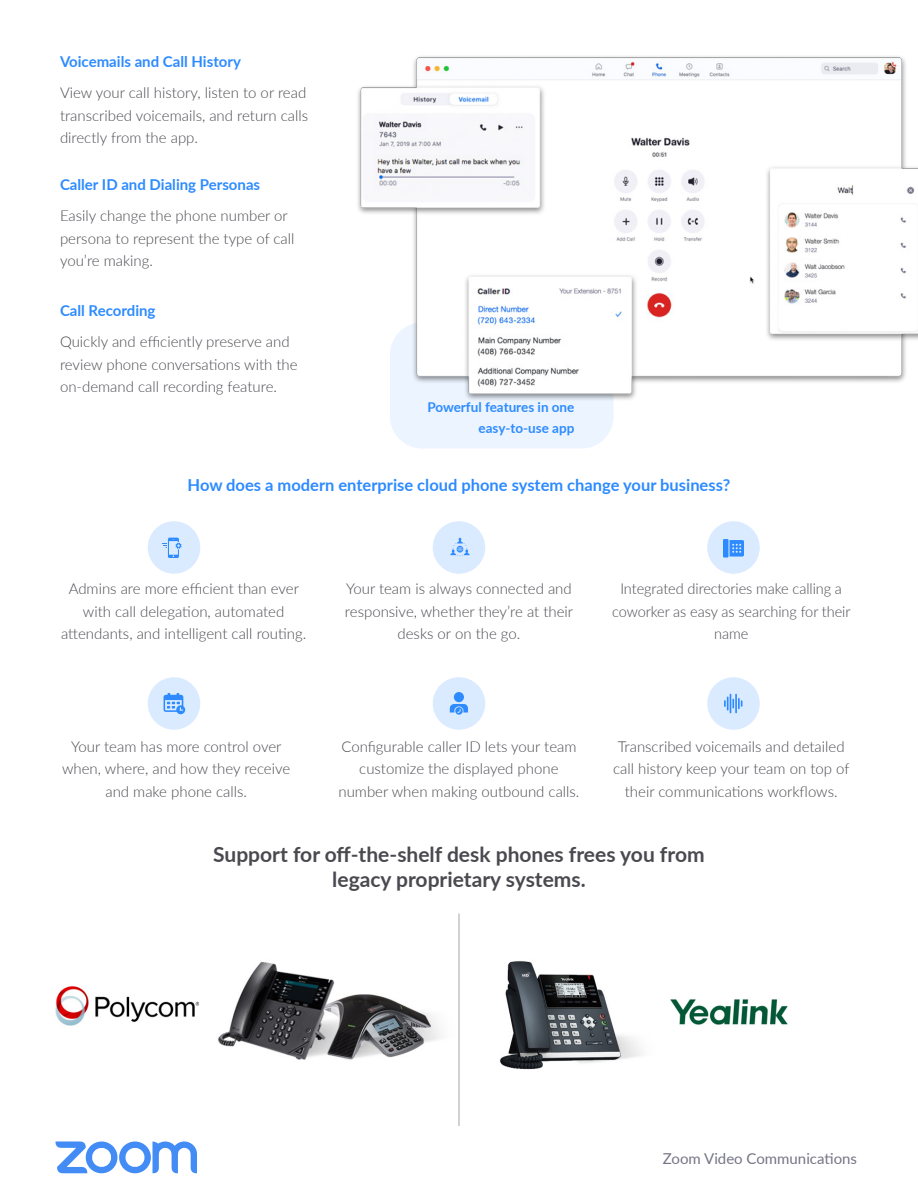
<style>
.page{position:relative;width:918px;height:1188px;background:#fff}
.page>*{position:absolute;margin:0;border:0;box-sizing:border-box;transform-origin:0 0}
.t1{font:700 21px/25.2px "Lato";color:#4a494f;text-align:center}
.t2{font:700 16.5px "Lato";color:#2d8bff}
.t3{font:300 15px/22.5px "Lato";color:#4a494f;text-align:center}
.t4{font:700 15px "Lato";color:#2d8bff}
.t5{font:15px "Lato";color:#747486}
.t6{font:700 13.5px/21px "Lato";color:#2d8bff;text-align:right}
</style>
<div class="page">
<img style="left:55px;top:913px;width:733px;height:208px">
<hr style="left:459px;top:914px;width:1px;height:228px;background:#4a494f">
<div style="left:390px;top:322px;width:223px;height:126px;background:#ecf4ff;border-radius:32px"></div>
<div style="left:148px;top:521px;width:52px;height:53px;background:#daeaff;border-radius:50%"></div>
<div style="left:148px;top:677px;width:52px;height:53px;background:#daeaff;border-radius:50%"></div>
<div style="left:433px;top:521px;width:52px;height:53px;background:#daeaff;border-radius:50%"></div>
<div style="left:433px;top:677px;width:52px;height:53px;background:#daeaff;border-radius:50%"></div>
<div style="left:707px;top:521px;width:53px;height:53px;background:#daeaff;border-radius:50%"></div>
<div style="left:707px;top:677px;width:53px;height:53px;background:#daeaff;border-radius:50%"></div>
<img style="left:358px;top:56px;width:560px;height:346px">
<svg style="left:723px;top:539px;width:21px;height:19px"></svg>
<svg style="left:724px;top:694px;width:19px;height:20px"></svg>
<div style="left:454px;top:692px;width:10px;height:10px;background:#2d8bff;border-radius:50%"></div>
<svg style="left:450px;top:704px;width:18px;height:11px"></svg>
<svg style="left:164px;top:693px;width:21px;height:22px"></svg>
<svg style="left:162px;top:538px;width:20px;height:20px"></svg>
<svg style="left:450px;top:538px;width:20px;height:18px"></svg>
<svg style="left:56px;top:1142px;width:141px;height:31px"></svg>
<p class="t4" style="left:60px;top:50px;width:182px">Voicemails and Call History</p>
<p class="t3" style="left:60px;top:81px;width:250px;text-align:left">View your call history, listen to or read transcribed voicemails, and return calls directly from the app.</p>
<p class="t4" style="left:60px;top:173px;width:202px">Caller ID and Dialing Personas</p>
<p class="t3" style="left:60px;top:204px;width:236px;text-align:left">Easily change the phone number or persona to represent the type of call you’re making.</p>
<p class="t4" style="left:60px;top:299px;width:97px">Call Recording</p>
<p class="t3" style="left:60px;top:330px;width:239px;text-align:left">Quickly and efficiently preserve and review phone conversations with the on-demand call recording feature.</p>
<p class="t6" style="left:427px;top:396px;width:149px">Powerful features in one easy-to-use app</p>
<p class="t2" style="left:188px;top:472px;width:544px">How does a modern enterprise cloud phone system change your business?</p>
<p class="t3" style="left:61px;top:577px;width:247px">Admins are more efficient than ever with call delegation, automated attendants, and intelligent call routing.</p>
<p class="t3" style="left:345px;top:577px;width:230px">Your team is always connected and responsive, whether they’re at their desks or on the go.</p>
<p class="t3" style="left:612px;top:577px;width:240px">Integrated directories make calling a coworker as easy as searching for their name</p>
<p class="t3" style="left:62px;top:735px;width:230px">Your team has more control over when, where, and how they receive and make phone calls.</p>
<p class="t3" style="left:338px;top:735px;width:243px">Configurable caller ID lets your team customize the displayed phone number when making outbound calls.</p>
<p class="t3" style="left:613px;top:735px;width:238px">Transcribed voicemails and detailed call history keep your team on top of their communications workflows.</p>
<h1 class="t1" style="left:213px;top:840px;width:493px">Support for off-the-shelf desk phones frees you from legacy proprietary systems.</h1>
<p class="t5" style="left:663px;top:1148px;width:196px">Zoom Video Communications</p>
</div>
